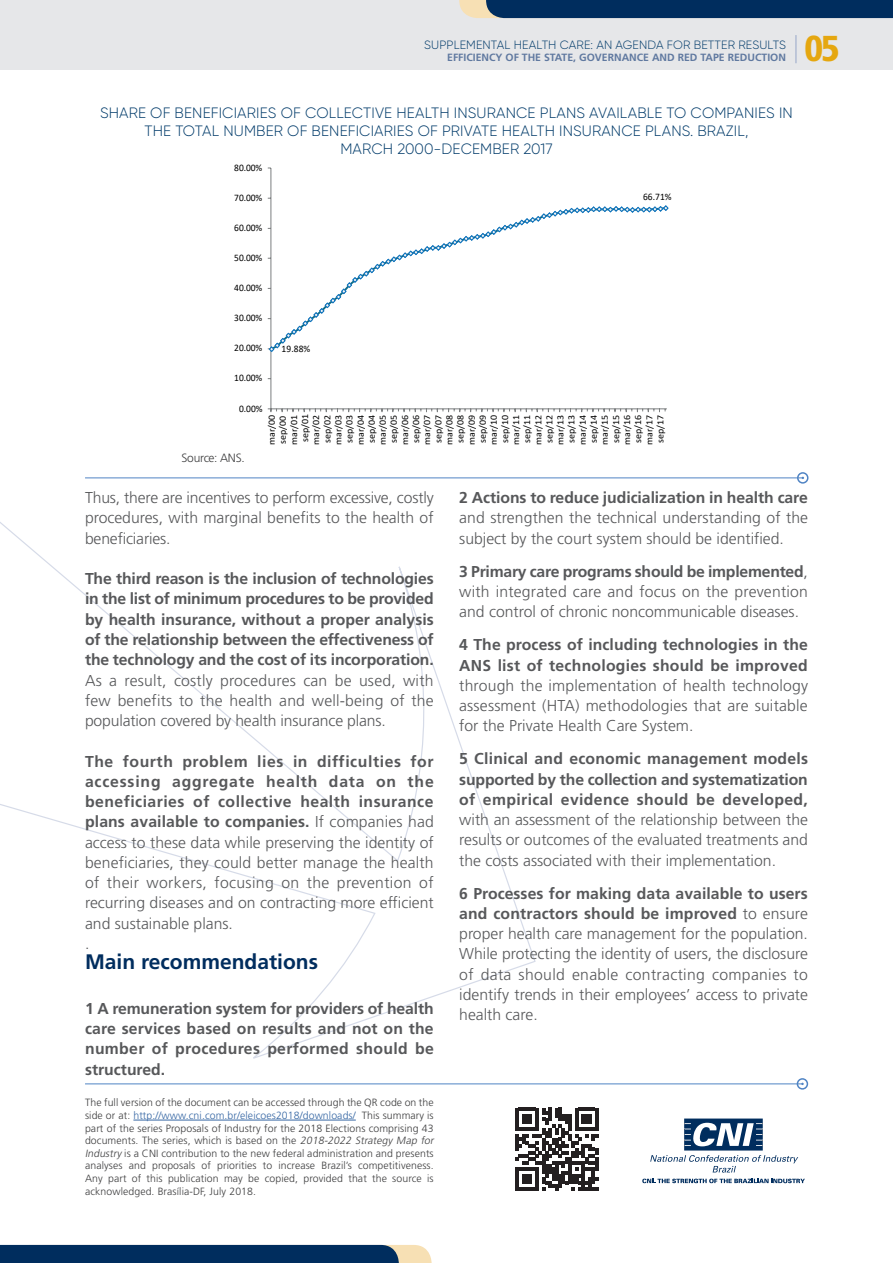
<style>
.page{position:relative;width:893px;height:1263px;background:#fff}
.page>*{position:absolute;margin:0;border:0;box-sizing:border-box;transform-origin:0 0}
.t1{font:900 condensed 36px "Frutiger LT Pro";color:#e5a710}
.t2{font:700 21px "Frutiger";color:#002d5e}
.t3{font:300 15.75px/20.2px "Frutiger";color:#57585a;text-align:justify}
.t4{font:700 15.75px/20.2px "Frutiger";letter-spacing:-.01em;color:#57585a;text-align:justify}
.t5{font:300 15px/18px "Gilroy";letter-spacing:.01em;color:#033c6b;text-align:center}
.t6{font:300 12px "Gilroy";letter-spacing:.01em;color:#033c6b}
.t7{font:300 12px "Frutiger";letter-spacing:-.02em;color:#3e3e3f}
.t8{font:300 10.5px/12.6px "Frutiger";letter-spacing:.01em;color:#3e3e3f}
.t9{font:700 10.5px "Frutiger";color:#6079a0}
.t10{font:9.9px "Calibri";color:#000001;scale:.95 1}
.t11{font:9.45px/11.1px "Calibri";color:#000001;text-align:center;scale:1.05 1}
.s1{font-weight:300}
.s2{font-weight:700}
.s3{color:#3667a4}
.s4{font-style:italic}
</style>
<div class="page">
<svg style="left:0;top:477px;width:536px;height:582px"></svg>
<div style="left:0;top:0;width:893px;height:70px;background:#e6e7e9"></div>
<svg style="left:459px;top:0;width:434px;height:18px;background:#113964"></svg>
<svg style="left:0;top:1245px;width:432px;height:18px;background:#153c65"></svg>
<hr style="left:271px;top:168px;width:1px;height:241px;background:#7c7f80">
<hr style="left:271px;top:409px;width:396px;height:1px;background:#7c7f80">
<svg style="left:268px;top:409px;width:398px;height:3px"></svg>
<svg style="left:268px;top:205px;width:401px;height:147px"></svg>
<hr style="left:85px;top:1083px;width:717px;height:1px;background:#5084c4">
<div style="left:797px;top:1078px;width:11px;height:11px;border:2px solid #5084c4;border-radius:50%"></div>
<hr style="left:85px;top:478px;width:718px;height:1px;background:#5084c4">
<div style="left:797px;top:472px;width:11px;height:12px;border:2px solid #5084c4;border-radius:50%"></div>
<hr style="left:795px;top:35px;width:2px;height:28px;background:#b1bcd3">
<svg style="left:515px;top:1108px;width:83px;height:83px"></svg>
<svg style="left:650px;top:1118px;width:148px;height:54px"></svg>
<svg style="left:642px;top:1179px;width:163px;height:4px"></svg>
<hr style="left:133px;top:1120px;width:223px;height:1px;background:#3667a4">
<p class="t6" style="left:424px;top:37px;width:363px">SUPPLEMENTAL HEALTH CARE: AN AGENDA FOR BETTER RESULTS</p>
<p class="t9" style="left:447px;top:51px;width:340px">EFFICIENCY OF THE STATE, GOVERNANCE AND RED TAPE REDUCTION</p>
<p class="t1" style="left:804px;top:27px;width:37px">05</p>
<p class="t5" style="left:100px;top:104px;width:694px">SHARE OF BENEFICIARIES OF COLLECTIVE HEALTH INSURANCE PLANS AVAILABLE TO COMPANIES IN<br>THE TOTAL NUMBER OF BENEFICIARIES OF PRIVATE HEALTH INSURANCE PLANS. BRAZIL,</p>
<p class="t5" style="left:340px;top:140px;width:214px">MARCH 2000-DECEMBER 2017</p>
<p class="t10" style="left:234px;top:160px;width:31px">80.00%</p>
<p class="t10" style="left:234px;top:191px;width:31px">70.00%</p>
<p class="t10" style="left:234px;top:221px;width:31px">60.00%</p>
<p class="t10" style="left:234px;top:251px;width:31px">50.00%</p>
<p class="t10" style="left:234px;top:281px;width:31px">40.00%</p>
<p class="t10" style="left:234px;top:311px;width:31px">30.00%</p>
<p class="t10" style="left:234px;top:341px;width:31px">20.00%</p>
<p class="t10" style="left:234px;top:371px;width:31px">10.00%</p>
<p class="t10" style="left:239px;top:401px;width:26px">0.00%</p>
<p class="t10" style="left:282px;top:342px;width:32px">19.88%</p>
<p class="t10" style="left:643px;top:190px;width:32px">66.71%</p>
<p class="t7" style="left:181px;top:451px;width:65px">Source: ANS.</p>
<p class="t11" style="left:266px;top:445px;width:31px;rotate:-90deg">mar/00 sep/00 mar/01 sep/01 mar/02 sep/02 mar/03 sep/03 mar/04 sep/04 mar/05 sep/05 mar/06 sep/06 mar/07 sep/07 mar/08 sep/08 mar/09 sep/09 mar/10 sep/10 mar/11 sep/11 mar/12 sep/12 mar/13 sep/13 mar/14 sep/14 mar/15 sep/15 mar/16 sep/16 mar/17 sep/17</p>
<p class="t3" style="left:85px;top:488px;width:350px">Thus, there are incentives to perform excessive, costly procedures, with marginal benefits to the health of beneficiaries.</p>
<p class="t4" style="left:85px;top:568px;width:350px">The third reason is the inclusion of technologies in the list of minimum procedures to be provided by health insurance, without a proper analysis of the relationship between the effectiveness of the technology and the cost of its incorporation.<br><span class="s1">As a result, costly procedures can be used, with few benefits to the health and well-being of the population covered by health insurance plans.</span></p>
<p class="t3" style="left:85px;top:751px;width:350px"><span class="s2">The fourth problem lies in difficulties for accessing aggregate health data on the beneficiaries of collective health insurance plans available to companies.</span> If companies had access to these data while preserving the identity of beneficiaries, they could better manage the health of their workers, focusing on the prevention of recurring diseases and on contracting more efficient and sustainable plans.</p>
<p class="t3" style="left:85px;top:933px;width:6px">.</p>
<p class="t2" style="left:85px;top:949px;width:234px">Main recommendations</p>
<p class="t4" style="left:85px;top:998px;width:350px">1 A remuneration system for providers of health care services based on results and not on the number of procedures performed should be structured.</p>
<p class="t8" style="left:85px;top:1096px;width:352px">The full version of the document can be accessed through the QR code on the side or at: <span class="s3">http://www.cni.com.br/eleicoes2018/downloads/</span> This summary is part of the series Proposals of Industry for the 2018 Elections comprising 43 documents. The series, which is based on the <span class="s4">2018-2022 Strategy Map for Industry</span> is a CNI contribution to the new federal administration and presents analyses and proposals of priorities to increase Brazil’s competitiveness.<br>Any part of this publication may be copied, provided that the source is acknowledged. Brasília-DF, July 2018.</p>
<p class="t3" style="left:459px;top:488px;width:350px"><span class="s2">2 Actions to reduce judicialization in health care </span>and strengthen the technical understanding of the subject by the court system should be identified.</p>
<p class="t3" style="left:459px;top:561px;width:350px"><span class="s2">3 Primary care programs should be implemented</span>, with integrated care and focus on the prevention and control of chronic noncommunicable diseases.</p>
<p class="t3" style="left:459px;top:635px;width:350px"><span class="s2">4 The process of including technologies in the ANS list of technologies should be improved </span>through the implementation of health technology assessment (HTA) methodologies that are suitable for the Private Health Care System.</p>
<p class="t3" style="left:459px;top:749px;width:350px"><span class="s2">5 Clinical and economic management models supported by the collection and systematization of empirical evidence should be developed, </span>with an assessment of the relationship between the results or outcomes of the evaluated treatments and the costs associated with their implementation.</p>
<p class="t3" style="left:459px;top:883px;width:350px"><span class="s2">6 Processes for making data available to users and contractors should be improved</span> to ensure proper health care management for the population.<br>While protecting the identity of users, the disclosure of data should enable contracting companies to identify trends in their employees’ access to private health care.</p>
</div>
